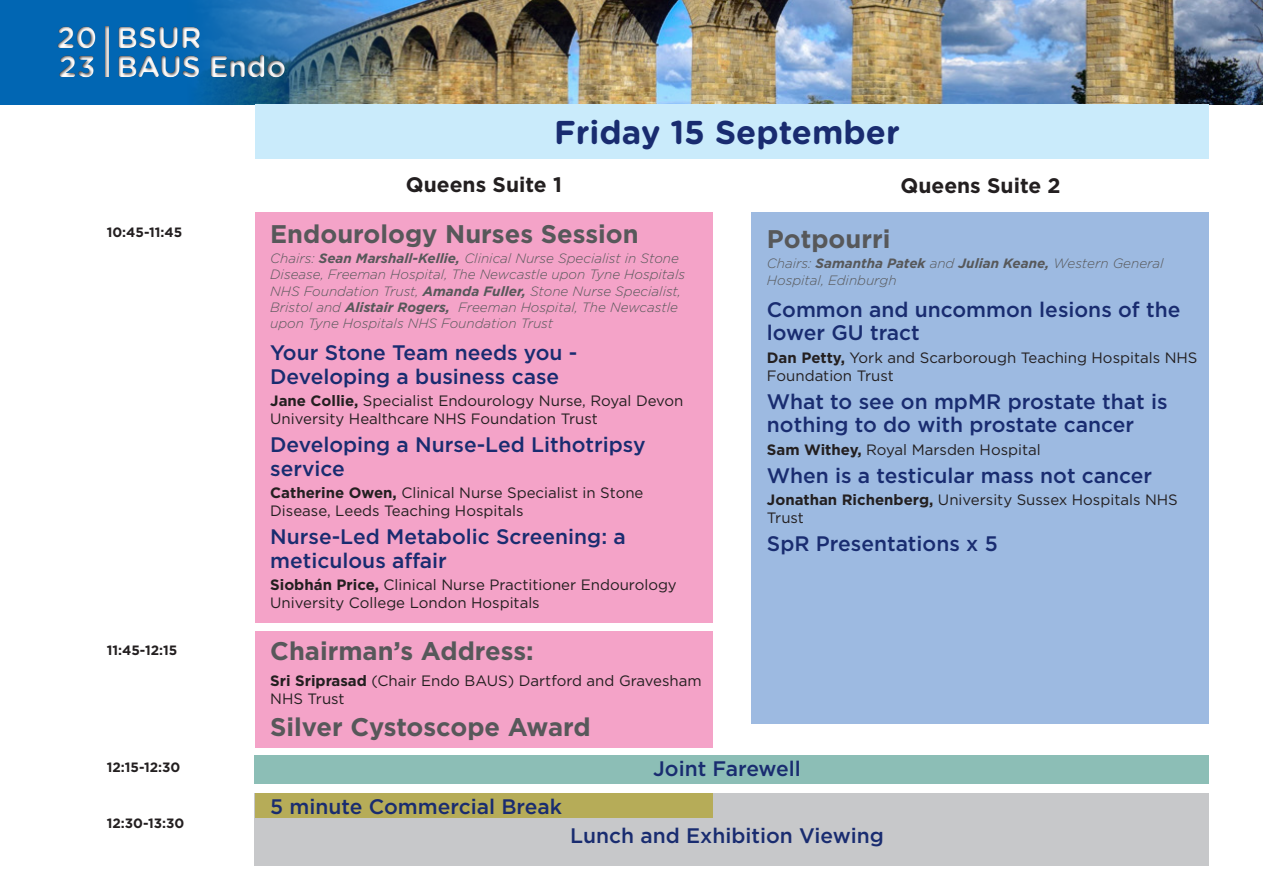
<style>
.page{position:relative;width:1263px;height:893px;background:#fff}
.page>*{position:absolute;margin:0;border:0;box-sizing:border-box;transform-origin:0 0}
.t1{font:700 33px "Gotham Rounded";color:#192c70}
.t2{font:700 30.15px/29.4px "Gotham Rounded";letter-spacing:-.02em;color:#fff}
.Head{font:700 25.5px "Gotham";color:#57585a}
.Sub1{font:500 21px/23.7px "Gotham";color:#192c70}
.t3{font:700 21px "Gotham";color:#231f20}
.Body{font:15px/18px "Gotham";color:#231f20}
.Sub1-2{font:15px/18px "Gotham";color:#231f20}
.Chair{font:italic 300 13.5px/16.2px "Gotham";color:#57585a}
.t4{font:700 13.5px "Gotham";color:#231f20}
.s1{font-weight:700}
</style>
<div class="page">
<img style="left:0;top:0;width:1263px;height:105px">
<div style="left:112px;top:14px;width:210px;height:81px;background:#231f20;opacity:.75"></div>
<div style="left:53px;top:14px;width:81px;height:84px;background:#231f20;opacity:.75"></div>
<div style="left:102px;top:25px;width:6px;height:54px;background:#231f20;opacity:.75"></div>
<div style="left:256px;top:105px;width:953px;height:54px;background:#caebfb"></div>
<div style="left:255px;top:213px;width:457px;height:410px;background:#f4a3c8"></div>
<div style="left:255px;top:631px;width:457px;height:117px;background:#f4a3c8"></div>
<div style="left:752px;top:213px;width:457px;height:511px;background:#9dbae1"></div>
<div style="left:255px;top:793px;width:954px;height:73px;background:#c7c8ca"></div>
<div style="left:255px;top:755px;width:954px;height:29px;background:#8cbeb6"></div>
<div style="left:255px;top:793px;width:457px;height:25px;background:#b6ac58"></div>
<h2 class="t2" style="left:56px;top:21px;width:42px">20<br>23</h2>
<h2 class="t2" style="left:116px;top:21px;width:171px">BSUR<br>BAUS Endo</h2>
<p class="t4" style="left:107px;top:223px;width:77px">10:45-11:45</p>
<p class="t4" style="left:107px;top:642px;width:72px">11:45-12:15</p>
<p class="t4" style="left:107px;top:758px;width:75px">12:15-12:30</p>
<p class="t4" style="left:107px;top:814px;width:79px">12:30-13:30</p>
<p class="t1" style="left:554px;top:108px;width:347px">Friday 15 September</p>
<p class="t3" style="left:406px;top:171px;width:157px">Queens Suite 1</p>
<p class="t3" style="left:900px;top:172px;width:162px">Queens Suite 2</p>
<p class="Head" style="left:270px;top:217px;width:370px">Endourology Nurses Session</p>
<p class="Chair" style="left:270px;top:250px;width:416px">Chairs: <span class="s1">Sean Marshall-Kellie,</span> Clinical Nurse Specialist in Stone Disease, Freeman Hospital, The Newcastle upon Tyne Hospitals NHS Foundation Trust, <span class="s1">Amanda Fuller,</span> Stone Nurse Specialist, Bristol and <span class="s1">Alistair Rogers,</span> Freeman Hospital, The Newcastle upon Tyne Hospitals NHS Foundation Trust</p>
<p class="Sub1" style="left:270px;top:341px;width:309px">Your Stone Team needs you -<br>Developing a business case</p>
<p class="Body" style="left:270px;top:392px;width:415px"><span class="s1">Jane Collie,</span> Specialist Endourology Nurse, Royal Devon<br>University Healthcare NHS Foundation Trust</p>
<p class="Sub1" style="left:270px;top:433px;width:377px">Developing a Nurse-Led Lithotripsy service</p>
<p class="Body" style="left:270px;top:483px;width:375px"><span class="s1">Catherine Owen,</span> Clinical Nurse Specialist in Stone<br>Disease, Leeds Teaching Hospitals</p>
<p class="Sub1" style="left:270px;top:525px;width:357px">Nurse-Led Metabolic Screening: a meticulous affair</p>
<p class="Body" style="left:270px;top:575px;width:408px"><span class="s1">Siobhán Price,</span> Clinical Nurse Practitioner Endourology<br>University College London Hospitals</p>
<p class="Head" style="left:270px;top:634px;width:265px">Chairman’s Address:</p>
<p class="Sub1-2" style="left:270px;top:671px;width:433px"><span class="s1">Sri Sriprasad</span> (Chair Endo BAUS) Dartford and Gravesham<br>NHS Trust</p>
<p class="Head" style="left:270px;top:710px;width:322px">Silver Cystoscope Award</p>
<p class="Head" style="left:767px;top:222px;width:125px">Potpourri</p>
<p class="Chair" style="left:767px;top:255px;width:398px">Chairs: <span class="s1">Samantha Patek</span> and <span class="s1">Julian Keane,</span> Western General<br>Hospital, Edinburgh</p>
<p class="Sub1" style="left:767px;top:297px;width:415px">Common and uncommon lesions of the lower GU tract</p>
<p class="Body" style="left:767px;top:348px;width:432px"><span class="s1">Dan Petty,</span> York and Scarborough Teaching Hospitals NHS<br>Foundation Trust</p>
<p class="Sub1" style="left:767px;top:389px;width:402px">What to see on mpMR prostate that is nothing to do with prostate cancer</p>
<p class="Body" style="left:767px;top:440px;width:275px"><span class="s1">Sam Withey,</span> Royal Marsden Hospital</p>
<p class="Sub1" style="left:767px;top:463px;width:387px">When is a testicular mass not cancer</p>
<p class="Body" style="left:767px;top:490px;width:412px"><span class="s1">Jonathan Richenberg,</span> University Sussex Hospitals NHS<br>Trust</p>
<p class="Sub1" style="left:767px;top:531px;width:232px">SpR Presentations x 5</p>
<p class="Sub1" style="left:270px;top:795px;width:293px">5 minute Commercial Break</p>
<p class="Sub1" style="left:653px;top:757px;width:149px">Joint Farewell</p>
<p class="Sub1" style="left:570px;top:824px;width:315px">Lunch and Exhibition Viewing</p>
</div>
